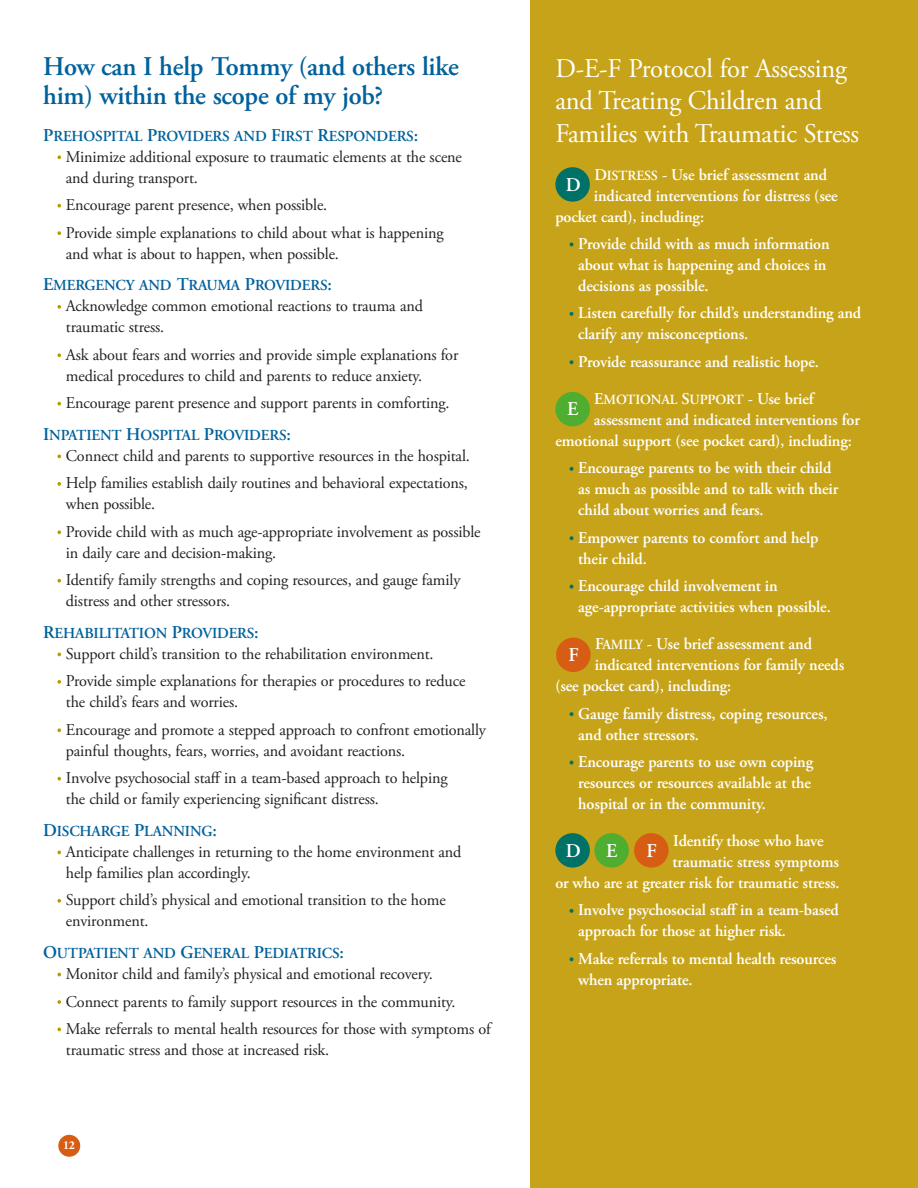
<style>
.page{position:relative;width:918px;height:1188px;background:#fff}
.page>*{position:absolute;margin:0;border:0;box-sizing:border-box;transform-origin:0 0}
.t1{font:27px/33px "Adobe Garamond Pro";letter-spacing:-.01em;color:#fff}
.t2{font:600 27px/28.5px "Adobe Garamond Pro";letter-spacing:-.01em;color:#00619c}
.t3{font:600 19.5px "Adobe Garamond Pro";color:#fff}
.t4{font:16.5px/27.5px "Adobe Garamond Pro";letter-spacing:-.01em;color:#231f20}
.t5{font:600 16.5px/21px "Adobe Garamond Pro";letter-spacing:-.01em;color:#fff}
.t6{font:600 15.3px "Adobe Garamond Pro";letter-spacing:-.01em;color:#00619c}
.t7{font:600 13.95px "Adobe Garamond Pro";letter-spacing:-.01em;color:#fff}
.t8{font:700 12px "Adobe Garamond Pro";color:#fff}
.s1{font-size:18px}
.s2{font-size:16.5px}
.s3{font-size:13.95px}
</style>
<div class="page">
<svg style="left:57px;top:155px;width:4px;height:4px"></svg>
<svg style="left:57px;top:204px;width:4px;height:4px"></svg>
<svg style="left:57px;top:231px;width:4px;height:4px"></svg>
<svg style="left:57px;top:305px;width:4px;height:4px"></svg>
<svg style="left:57px;top:353px;width:4px;height:4px"></svg>
<svg style="left:57px;top:402px;width:4px;height:4px"></svg>
<svg style="left:57px;top:455px;width:4px;height:3px"></svg>
<svg style="left:57px;top:482px;width:4px;height:4px"></svg>
<svg style="left:57px;top:530px;width:4px;height:4px"></svg>
<svg style="left:57px;top:579px;width:4px;height:4px"></svg>
<svg style="left:57px;top:653px;width:4px;height:3px"></svg>
<svg style="left:57px;top:680px;width:4px;height:4px"></svg>
<svg style="left:57px;top:728px;width:4px;height:4px"></svg>
<svg style="left:57px;top:777px;width:4px;height:4px"></svg>
<svg style="left:57px;top:851px;width:4px;height:3px"></svg>
<svg style="left:57px;top:899px;width:4px;height:4px"></svg>
<svg style="left:57px;top:973px;width:4px;height:3px"></svg>
<svg style="left:57px;top:1000px;width:4px;height:4px"></svg>
<svg style="left:57px;top:1028px;width:4px;height:3px"></svg>
<div style="left:530px;top:0;width:388px;height:1188px;background:#c7a319"></div>
<svg style="left:570px;top:242px;width:3px;height:4px"></svg>
<svg style="left:570px;top:312px;width:3px;height:4px"></svg>
<svg style="left:570px;top:360px;width:3px;height:4px"></svg>
<svg style="left:570px;top:467px;width:3px;height:4px"></svg>
<svg style="left:570px;top:536px;width:3px;height:4px"></svg>
<svg style="left:570px;top:585px;width:3px;height:4px"></svg>
<svg style="left:570px;top:712px;width:3px;height:4px"></svg>
<svg style="left:570px;top:761px;width:3px;height:4px"></svg>
<svg style="left:570px;top:909px;width:3px;height:4px"></svg>
<svg style="left:570px;top:957px;width:3px;height:4px"></svg>
<div style="left:555px;top:167px;width:35px;height:35px;background:#007167;border-radius:50%"></div>
<div style="left:555px;top:392px;width:35px;height:34px;background:#4fad2f;border-radius:50%"></div>
<div style="left:556px;top:638px;width:35px;height:34px;background:#d75d14;border-radius:50%"></div>
<div style="left:555px;top:833px;width:35px;height:35px;background:#007167;border-radius:50%"></div>
<div style="left:594px;top:833px;width:35px;height:35px;background:#4fad2f;border-radius:50%"></div>
<div style="left:634px;top:833px;width:35px;height:35px;background:#d75d14;border-radius:50%"></div>
<svg style="left:633px;top:219px;width:3px;height:5px"></svg>
<div style="left:58px;top:1135px;width:22px;height:22px;background:#d75d14;border-radius:50%"></div>
<p class="t2" style="left:43px;top:53px;width:417px">How can I help Tommy (and others like him) within the scope of my job?</p>
<p class="t6" style="left:43px;top:127px;width:376px"><span class="s1">P</span>REHOSPITAL <span class="s1">P</span>ROVIDERS AND <span class="s1">F</span>IRST <span class="s1">R</span>ESPONDERS<span class="s1">:</span></p>
<p class="t4" style="left:66px;top:147px;width:398px;line-height:21px">Minimize additional exposure to traumatic elements at the scene and during transport.</p>
<p class="t4" style="left:66px;top:192px;width:379px">Encourage parent presence, when possible.<br>Provide simple explanations to child about what is happening</p>
<p class="t4" style="left:66px;top:240px;width:275px">and what is about to happen, when possible.</p>
<p class="t6" style="left:43px;top:277px;width:290px"><span class="s1">E</span>MERGENCY AND <span class="s1">T</span>RAUMA <span class="s1">P</span>ROVIDERS<span class="s1">:</span></p>
<p class="t4" style="left:66px;top:296px;width:359px;line-height:21px">Acknowledge common emotional reactions to trauma and traumatic stress.</p>
<p class="t4" style="left:66px;top:345px;width:394px;line-height:21px">Ask about fears and worries and provide simple explanations for medical procedures to child and parents to reduce anxiety.</p>
<p class="t4" style="left:66px;top:390px;width:385px">Encourage parent presence and support parents in comforting.</p>
<p class="t6" style="left:43px;top:426px;width:249px"><span class="s1">I</span>NPATIENT <span class="s1">H</span>OSPITAL <span class="s1">P</span>ROVIDERS<span class="s1">:</span></p>
<p class="t4" style="left:66px;top:443px;width:406px">Connect child and parents to supportive resources in the hospital.<br>Help families establish daily routines and behavioral expectations,</p>
<p class="t4" style="left:66px;top:491px;width:416px">when possible.<br>Provide child with as much age-appropriate involvement as possible</p>
<p class="t4" style="left:66px;top:539px;width:396px">in daily care and decision-making.<br>Identify family strengths and coping resources, and gauge family</p>
<p class="t4" style="left:66px;top:588px;width:166px">distress and other stressors.</p>
<p class="t6" style="left:43px;top:624px;width:217px"><span class="s1">R</span>EHABILITATION <span class="s1">P</span>ROVIDERS<span class="s1">:</span></p>
<p class="t4" style="left:66px;top:641px;width:401px">Support child’s transition to the rehabilitation environment.<br>Provide simple explanations for therapies or procedures to reduce</p>
<p class="t4" style="left:66px;top:689px;width:422px">the child’s fears and worries.<br>Encourage and promote a stepped approach to confront emotionally</p>
<p class="t4" style="left:66px;top:737px;width:383px">painful thoughts, fears, worries, and avoidant reactions.<br>Involve psychosocial staff in a team-based approach to helping</p>
<p class="t4" style="left:66px;top:786px;width:315px">the child or family experiencing significant distress.</p>
<p class="t6" style="left:43px;top:822px;width:175px"><span class="s1">D</span>ISCHARGE <span class="s1">P</span>LANNING<span class="s1">:</span></p>
<p class="t4" style="left:66px;top:842px;width:397px;line-height:21px">Anticipate challenges in returning to the home environment and help families plan accordingly.</p>
<p class="t4" style="left:66px;top:890px;width:381px;line-height:21px">Support child’s physical and emotional transition to the home environment.</p>
<p class="t6" style="left:43px;top:944px;width:302px"><span class="s1">O</span>UTPATIENT AND <span class="s1">G</span>ENERAL <span class="s1">P</span>EDIATRICS<span class="s1">:</span></p>
<p class="t4" style="left:66px;top:961px;width:426px">Monitor child and family’s physical and emotional recovery.<br>Connect parents to family support resources in the community.<br>Make referrals to mental health resources for those with symptoms of</p>
<p class="t4" style="left:66px;top:1037px;width:265px">traumatic stress and those at increased risk.</p>
<p class="t8" style="left:63px;top:1138px;width:13px">12</p>
<p class="t1" style="left:555px;top:52px;width:305px">D-E-F Protocol for Assessing and Treating Children and<br>Families with Traumatic Stress</p>
<p class="t5" style="left:662px;top:164px;width:167px">- Use brief assessment and</p>
<p class="t5" style="left:594px;top:185px;width:245px">indicated interventions for distress (see</p>
<p class="t5" style="left:555px;top:206px;width:150px">pocket card) including:</p>
<p class="t5" style="left:578px;top:233px;width:253px">Provide child with as much information</p>
<p class="t7" style="left:594px;top:167px;width:65px"><span class="s2">D</span>ISTRESS</p>
<p class="t3" style="left:566px;top:173px;width:16px">D</p>
<p class="t5" style="left:578px;top:254px;width:250px">about what is happening and choices in decisions as possible.</p>
<p class="t5" style="left:578px;top:303px;width:284px">Listen carefully for child’s understanding and clarify any misconceptions.</p>
<p class="t5" style="left:578px;top:351px;width:242px">Provide reassurance and realistic hope.</p>
<p class="t7" style="left:604px;top:391px;width:212px">MOTIONAL UPPORT <span class="s2">- Use brief</span></p>
<p class="t5" style="left:555px;top:409px;width:306px;text-indent:39px">assessment and indicated interventions for emotional support (see pocket card) including:</p>
<p class="t5" style="left:578px;top:458px;width:255px">Encourage parents to be with their child</p>
<p class="t5" style="left:578px;top:497px;width:242px;line-height:27.5px">child about worries and fears.<br>Empower parents to comfort and help</p>
<p class="t5" style="left:578px;top:576px;width:254px">Encourage child involvement in age-appropriate activities when possible.</p>
<p class="t5" style="left:594px;top:388px;width:11px">E</p>
<p class="t5" style="left:682px;top:388px;width:10px">S</p>
<p class="t3" style="left:567px;top:398px;width:13px">E</p>
<p class="t5" style="left:578px;top:479px;width:262px">as much as possible and to talk with their</p>
<p class="t5" style="left:578px;top:548px;width:70px">their child.</p>
<p class="t5" style="left:595px;top:634px;width:219px">F<span class="s3">AMILY</span> - Use brief assessment and</p>
<p class="t3" style="left:568px;top:644px;width:12px">F</p>
<p class="t5" style="left:555px;top:655px;width:290px;text-indent:39px">indicated interventions for family needs (see pocket card) including:</p>
<p class="t5" style="left:578px;top:703px;width:251px">Gauge family distress, coping resources, and other stressors.</p>
<p class="t5" style="left:578px;top:752px;width:236px">Encourage parents to use own coping resources or resources available at the hospital or in the community.</p>
<p class="t5" style="left:673px;top:831px;width:152px">Identify those who have</p>
<p class="t5" style="left:673px;top:851px;width:168px">traumatic stress symptoms</p>
<p class="t5" style="left:555px;top:872px;width:286px">or who are at greater risk for traumatic stress.</p>
<p class="t5" style="left:578px;top:900px;width:262px">Involve psychosocial staff in a team-based approach for those at higher risk.</p>
<p class="t5" style="left:578px;top:948px;width:260px">Make referrals to mental health resources when appropriate.</p>
<p class="t3" style="left:566px;top:839px;width:16px">D</p>
<p class="t3" style="left:606px;top:839px;width:13px">E</p>
<p class="t3" style="left:646px;top:839px;width:12px">F</p>
</div>
